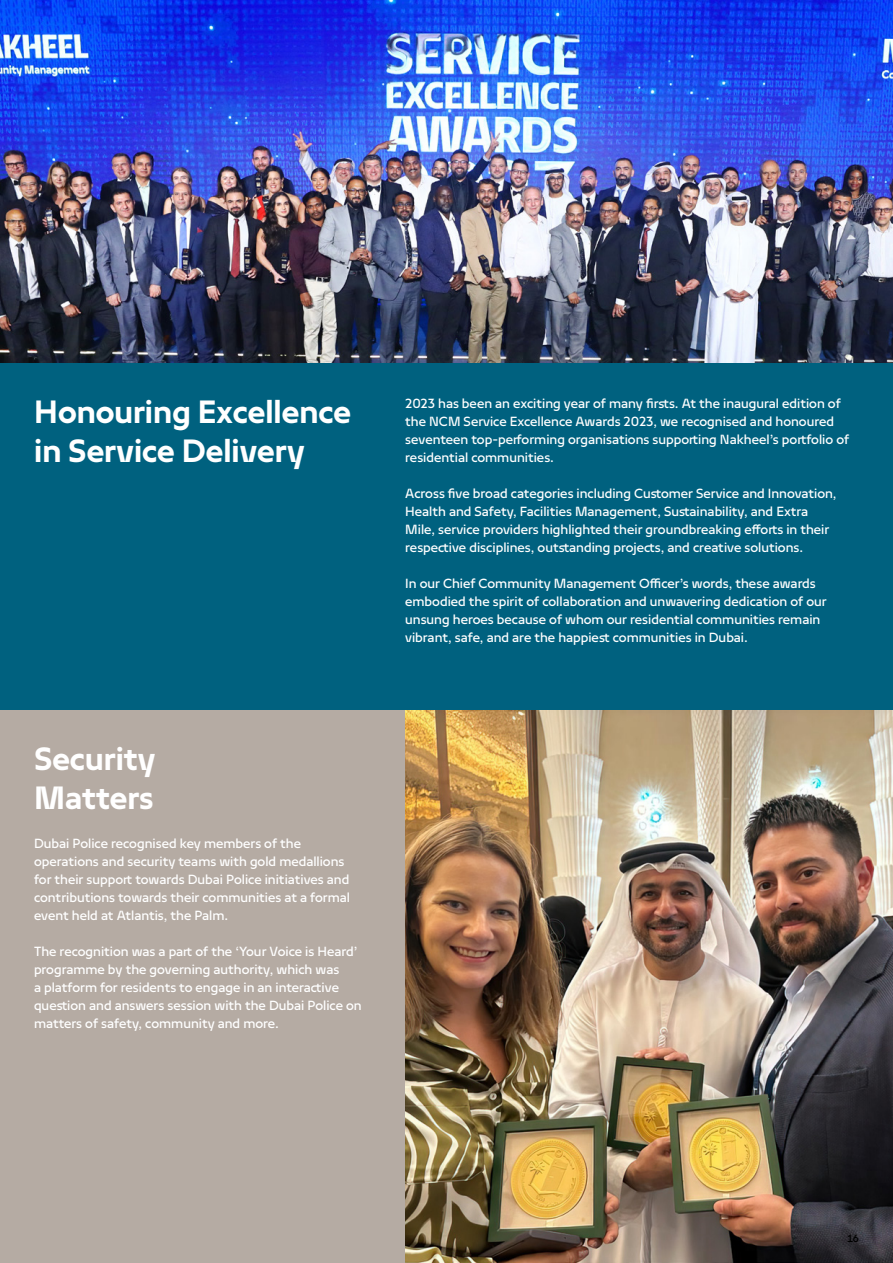
<style>
.page{position:relative;width:893px;height:1263px;background:#fff}
.page>*{position:absolute;margin:0;border:0;box-sizing:border-box;transform-origin:0 0}
.t1{font:700 36px/39px "Nakheel Text";color:#fff}
.t2{font:15px/18px "Nakheel Text";color:#fff}
.t3{font:12px "Nakheel Text";color:#000}
</style>
<div class="page">
<div style="left:0;top:710px;width:405px;height:553px;background:#b5aba3"></div>
<img style="left:0;top:0;width:893px;height:363px">
<img style="left:405px;top:710px;width:488px;height:553px">
<div style="left:0;top:363px;width:893px;height:347px;background:#00617f"></div>
<h1 class="t1" style="left:34px;top:392px;width:318px">Honouring Excellence in Service Delivery</h1>
<h1 class="t1" style="left:34px;top:738px;width:123px">Security<br>Matters</h1>
<p class="t2" style="left:34px;top:834px;width:317px">Dubai Police recognised key members of the operations and security teams with gold medallions for their support towards Dubai Police initiatives and contributions towards their communities at a formal event held at Atlantis, the Palm.</p>
<p class="t2" style="left:34px;top:942px;width:329px">The recognition was a part of the ‘Your Voice is Heard’ programme by the governing authority, which was<br>a platform for residents to engage in an interactive question and answers session with the Dubai Police on matters of safety, community and more.</p>
<p class="t2" style="left:405px;top:394px;width:445px">2023 has been an exciting year of many firsts. At the inaugural edition of the NCM Service Excellence Awards 2023, we recognised and honoured seventeen top-performing organisations supporting Nakheel’s portfolio of residential communities.</p>
<p class="t2" style="left:405px;top:484px;width:433px">Across five broad categories including Customer Service and Innovation, Health and Safety, Facilities Management, Sustainability, and Extra Mile, service providers highlighted their groundbreaking efforts in their respective disciplines, outstanding projects, and creative solutions.</p>
<p class="t2" style="left:405px;top:574px;width:423px">In our Chief Community Management Officer’s words, these awards embodied the spirit of collaboration and unwavering dedication of our unsung heroes because of whom our residential communities remain vibrant, safe, and are the happiest communities in Dubai.</p>
<p class="t3" style="left:848px;top:1230px;width:13px">16</p>
</div>
